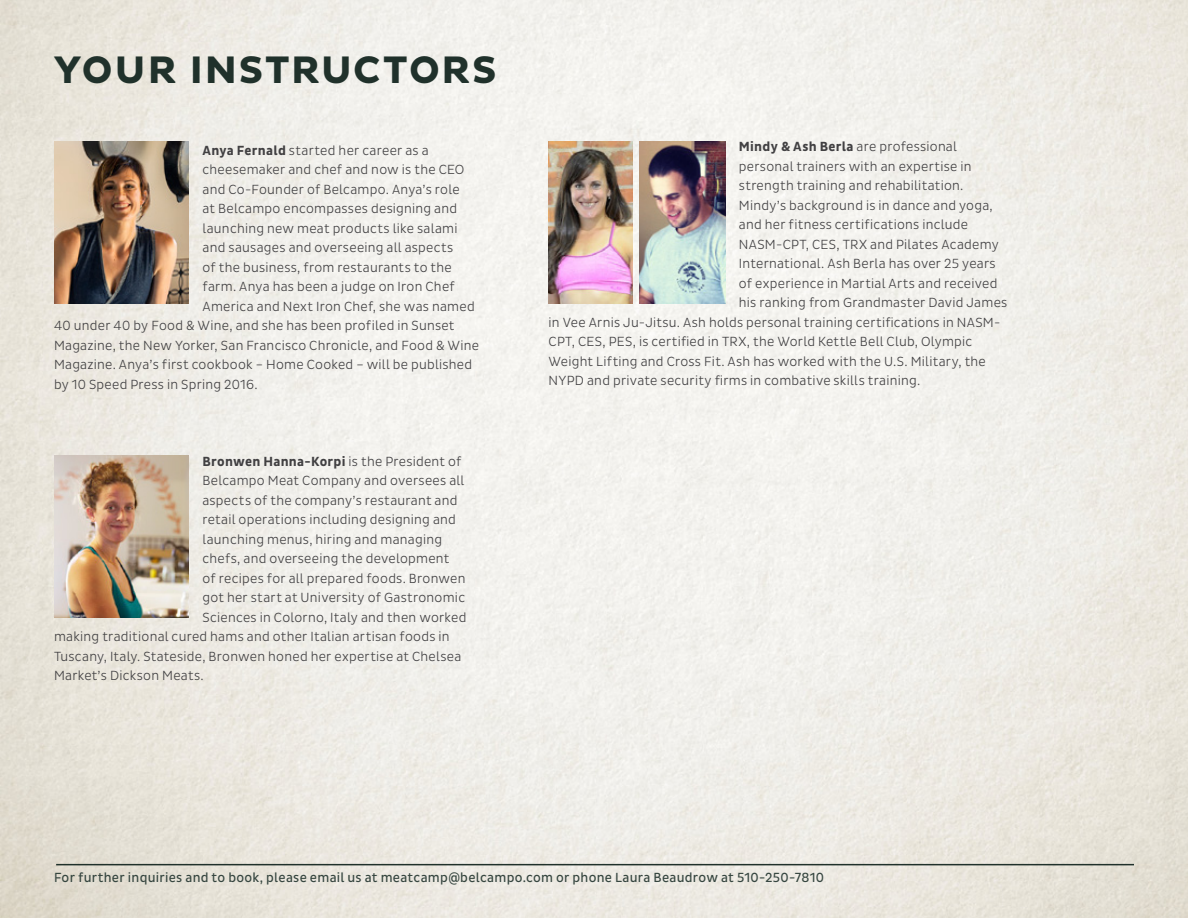
<style>
.page{position:relative;width:1188px;height:918px;background:#fff}
.page>*{position:absolute;margin:0;border:0;box-sizing:border-box;transform-origin:0 0}
.t1{font:700 39px "Pluto Sans";letter-spacing:.045em;color:#20312b}
.t2{font:300 13.5px "Pluto Sans Cond";letter-spacing:.02em;color:#414042}
.t3{font:13.5px "Pluto Sans Cond";letter-spacing:.02em;color:#364640}
.t4{font:700 13.5px "Pluto Sans Cond";letter-spacing:.02em;color:#414042}
.s1{font-weight:700}
.s2{font-weight:300}
</style>
<div class="page">
<img style="left:0;top:0;width:1188px;height:918px">
<img style="left:54px;top:141px;width:135px;height:162px">
<img style="left:549px;top:141px;width:84px;height:162px">
<img style="left:639px;top:141px;width:86px;height:162px">
<img style="left:54px;top:455px;width:135px;height:162px">
<hr style="left:56px;top:864px;width:1078px;height:1px;background:#20312b">
<h1 class="t1" style="left:54px;top:48px;width:444px">YOUR INSTRUCTORS</h1>
<p class="t2" style="left:202px;top:142px;width:228px"><span class="s1">Anya Fernald</span> started her career as a</p>
<p class="t2" style="left:202px;top:162px;width:264px">cheesemaker and chef and now is the CEO</p>
<p class="t2" style="left:202px;top:181px;width:259px">and Co-Founder of Belcampo. Anya’s role</p>
<p class="t2" style="left:202px;top:201px;width:256px">at Belcampo encompasses designing and</p>
<p class="t2" style="left:202px;top:220px;width:257px">launching new meat products like salami</p>
<p class="t2" style="left:202px;top:240px;width:252px">and sausages and overseeing all aspects</p>
<p class="t2" style="left:202px;top:259px;width:251px">of the business, from restaurants to the</p>
<p class="t2" style="left:202px;top:279px;width:254px">farm. Anya has been a judge on Iron Chef</p>
<p class="t2" style="left:202px;top:298px;width:274px">America and Next Iron Chef, she was named</p>
<p class="t2" style="left:54px;top:318px;width:402px">40 under 40 by Food &amp; Wine, and she has been profiled in Sunset</p>
<p class="t2" style="left:54px;top:337px;width:427px">Magazine, the New Yorker, San Francisco Chronicle, and Food &amp; Wine</p>
<p class="t2" style="left:54px;top:357px;width:420px">Magazine. Anya’s first cookbook – Home Cooked – will be published</p>
<p class="t2" style="left:54px;top:376px;width:205px">by 10 Speed Press in Spring 2016.</p>
<p class="t4" style="left:202px;top:454px;width:260px">Bronwen Hanna-Korpi <span class="s2">is the President of</span></p>
<p class="t2" style="left:202px;top:473px;width:263px">Belcampo Meat Company and oversees all</p>
<p class="t2" style="left:202px;top:493px;width:257px">aspects of the company’s restaurant and</p>
<p class="t2" style="left:202px;top:512px;width:255px">retail operations including designing and</p>
<p class="t2" style="left:202px;top:532px;width:241px">launching menus, hiring and managing</p>
<p class="t2" style="left:202px;top:551px;width:248px">chefs, and overseeing the development</p>
<p class="t2" style="left:202px;top:571px;width:264px">of recipes for all prepared foods. Bronwen</p>
<p class="t2" style="left:202px;top:590px;width:264px">got her start at University of Gastronomic</p>
<p class="t2" style="left:202px;top:610px;width:265px">Sciences in Colorno, Italy and then worked</p>
<p class="t2" style="left:54px;top:629px;width:397px">making traditional cured hams and other Italian artisan foods in</p>
<p class="t2" style="left:54px;top:649px;width:409px">Tuscany, Italy. Stateside, Bronwen honed her expertise at Chelsea</p>
<p class="t2" style="left:54px;top:668px;width:151px">Market’s Dickson Meats.</p>
<p class="t2" style="left:739px;top:139px;width:220px"><span class="s1">Mindy &amp; Ash Berla</span> are professional</p>
<p class="t2" style="left:739px;top:159px;width:234px">personal trainers with an expertise in</p>
<p class="t2" style="left:739px;top:178px;width:226px">strength training and rehabilitation.</p>
<p class="t2" style="left:739px;top:198px;width:255px">Mindy’s background is in dance and yoga,</p>
<p class="t2" style="left:739px;top:217px;width:231px">and her fitness certifications include</p>
<p class="t2" style="left:739px;top:237px;width:262px">NASM-CPT, CES, TRX and Pilates Academy</p>
<p class="t2" style="left:739px;top:256px;width:258px">International. Ash Berla has over 25 years</p>
<p class="t2" style="left:739px;top:276px;width:260px">of experience in Martial Arts and received</p>
<p class="t2" style="left:739px;top:295px;width:270px">his ranking from Grandmaster David James</p>
<p class="t2" style="left:549px;top:315px;width:453px">in Vee Arnis Ju-Jitsu. Ash holds personal training certifications in NASM-</p>
<p class="t2" style="left:549px;top:334px;width:425px">CPT, CES, PES, is certified in TRX, the World Kettle Bell Club, Olympic</p>
<p class="t2" style="left:549px;top:354px;width:439px">Weight Lifting and Cross Fit. Ash has worked with the U.S. Military, the</p>
<p class="t2" style="left:549px;top:373px;width:373px">NYPD and private security firms in combative skills training.</p>
<p class="t3" style="left:54px;top:869px;width:772px">For further inquiries and to book, please email us at meatcamp@belcampo.com or phone Laura Beaudrow at 510-250-7810</p>
</div>
